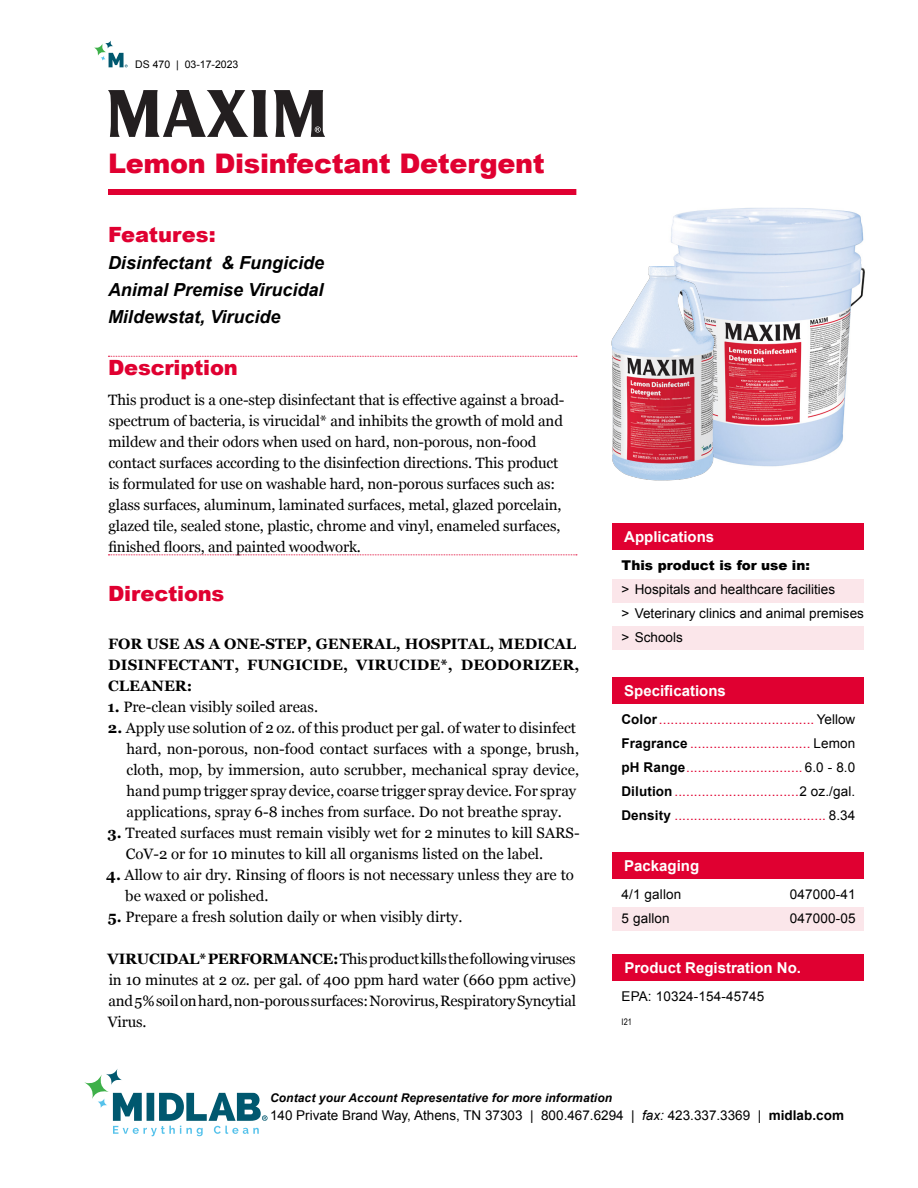
<style>
.page{position:relative;width:918px;height:1188px;background:#fff}
.page>*{position:absolute;margin:0;border:0;box-sizing:border-box;transform-origin:0 0}
.t1{font:900 27px "Arial";letter-spacing:-.01em;color:#e00031}
.t2{font:900 21px "Arial";letter-spacing:-.01em;color:#e00031}
.t3{font:italic 700 18px "Arial";color:#000}
.t4{font:15px/21px "Georgia";color:#000}
.t5{font:700 15px/21px "Georgia";letter-spacing:.005em;color:#000}
.t6{font:700 15px "Arial";color:#fff}
.t7{font:13.5px "Arial";letter-spacing:.01em;color:#e00031}
.t8{font:13.5px "Arial";color:#000}
.t9{font:900 13.5px "Arial";color:#000}
.t10{font:italic 700 12px "Arial";letter-spacing:.01em;color:#000}
.t11{font:10.5px "Arial";color:#000}
.t12{font:9px "Arial Narrow";color:#000}
.s1{font-weight:700}
.s2{font-weight:700;color:#000}
.s3{color:#000}
.s4{font-style:italic}
</style>
<div class="page">
<svg style="left:113px;top:1093px;width:155px;height:43px"></svg>
<svg style="left:84px;top:1074px;width:25px;height:25px"></svg>
<svg style="left:106px;top:1068px;width:16px;height:17px"></svg>
<svg style="left:97px;top:1098px;width:11px;height:10px"></svg>
<svg style="left:94px;top:43px;width:12px;height:13px"></svg>
<svg style="left:105px;top:40px;width:8px;height:9px"></svg>
<svg style="left:100px;top:53px;width:28px;height:14px"></svg>
<div style="left:612px;top:579px;width:252px;height:24px;background:#fbe6ea"></div>
<div style="left:612px;top:626px;width:252px;height:24px;background:#fbe6ea"></div>
<div style="left:612px;top:524px;width:252px;height:26px;background:#e00031"></div>
<div style="left:612px;top:852px;width:252px;height:27px;background:#e00031"></div>
<div style="left:612px;top:677px;width:252px;height:27px;background:#e00031"></div>
<svg style="left:108px;top:90px;width:160px;height:47px"></svg>
<svg style="left:274px;top:90px;width:51px;height:47px"></svg>
<div style="left:612px;top:907px;width:252px;height:24px;background:#fbe6ea"></div>
<div style="left:612px;top:954px;width:252px;height:27px;background:#e00031"></div>
<div style="left:108px;top:189px;width:468px;height:6px;background:#e00031"></div>
<svg style="left:108px;top:356px;width:459px;height:1px"></svg>
<svg style="left:108px;top:554px;width:469px;height:1px"></svg>
<img style="left:671px;top:208px;width:194px;height:259px">
<img style="left:567px;top:266px;width:204px;height:214px">
<p class="t11" style="left:135px;top:57px;width:105px">DS 470 | 03-17-2023</p>
<p class="t1" style="left:108px;top:143px;width:438px">Lemon Disinfectant Detergent</p>
<p class="t2" style="left:108px;top:220px;width:109px">Features:</p>
<p class="t3" style="left:108px;top:251px;width:218px">Disinfectant &amp; Fungicide</p>
<p class="t3" style="left:108px;top:278px;width:217px">Animal Premise Virucidal</p>
<p class="t3" style="left:108px;top:305px;width:174px">Mildewstat, Virucide</p>
<p class="t2" style="left:108px;top:352px;width:131px">Description</p>
<p class="t4" style="left:108px;top:389px;width:458px">This product is a one-step disinfectant that is effective against a broad&shy;spectrum of bacteria, is virucidal* and inhibits the growth of mold and mildew and their odors when used on hard, non-porous, non-food contact surfaces according to the disinfection directions. This product is formulated for use on washable hard, non-porous surfaces such as: glass surfaces, aluminum, laminated surfaces, metal, glazed porcelain, glazed tile, sealed stone, plastic, chrome and vinyl, enameled surfaces, finished floors, and painted woodwork.</p>
<p class="t2" style="left:108px;top:579px;width:118px">Directions</p>
<p class="t5" style="left:108px;top:634px;width:473px">FOR USE AS A ONE-STEP, GENERAL, HOSPITAL, MEDICAL<br>DISINFECTANT, FUNGICIDE, VIRUCIDE*, DEODORIZER,<br>CLEANER:</p>
<p class="t4" style="left:107px;top:697px;width:212px"><span class="s1">1.</span> Pre-clean visibly soiled areas.</p>
<p class="t4" style="left:126px;top:718px;width:454px;text-indent:-18px"><span class="s1">2.</span> Apply use solution of 2 oz. of this product per gal. of water to disinfect hard, non-porous, non-food contact surfaces with a sponge, brush, cloth, mop, by immersion, auto scrubber, mechanical spray device, hand pump trigger spray device, coarse trigger spray device. For spray applications, spray 6-8 inches from surface. Do not breathe spray.</p>
<p class="t4" style="left:126px;top:823px;width:455px;text-indent:-18px"><span class="s1">3.</span> Treated surfaces must remain visibly wet for 2 minutes to kill SARS-<br>CoV-2 or for 10 minutes to kill all organisms listed on the label.</p>
<p class="t4" style="left:125px;top:865px;width:450px;text-indent:-19px"><span class="s1">4.</span> Allow to air dry. Rinsing of floors is not necessary unless they are to be waxed or polished.</p>
<p class="t4" style="left:108px;top:907px;width:356px"><span class="s1">5.</span> Prepare a fresh solution daily or when visibly dirty.</p>
<p class="t4" style="left:108px;top:949px;width:470px;text-align:justify"><span class="s1">VIRUCIDAL* PERFORMANCE:</span> This product kills the following viruses in 10 minutes at 2 oz. per gal. of 400 ppm hard water (660 ppm active) and 5% soil on hard, non-porous surfaces: Norovirus, Respiratory Syncytial Virus.</p>
<p class="t6" style="left:624px;top:527px;width:92px">Applications</p>
<p class="t9" style="left:621px;top:556px;width:190px">This product is for use in:</p>
<p class="t8" style="left:621px;top:581px;width:215px">&gt; Hospitals and healthcare facilities</p>
<p class="t8" style="left:621px;top:605px;width:244px">&gt; Veterinary clinics and animal premises</p>
<p class="t8" style="left:621px;top:629px;width:63px">&gt; Schools</p>
<p class="t6" style="left:624px;top:681px;width:103px">Specifications</p>
<p class="t7" style="left:621px;top:711px;width:235px"><span class="s2">Color</span>........................................ <span class="s3">Yellow</span></p>
<p class="t7" style="left:621px;top:735px;width:235px"><span class="s2">Fragrance</span> ............................... <span class="s3">Lemon</span></p>
<p class="t7" style="left:621px;top:759px;width:236px"><span class="s2">pH Range</span>.............................. <span class="s3">6.0 - 8.0</span></p>
<p class="t7" style="left:621px;top:783px;width:235px"><span class="s2">Dilution</span>................................<span class="s3">2 oz./gal.</span></p>
<p class="t7" style="left:621px;top:807px;width:235px"><span class="s2">Density</span> ....................................... <span class="s3">8.34</span></p>
<p class="t6" style="left:624px;top:856px;width:77px">Packaging</p>
<p class="t8" style="left:622px;top:886px;width:61px">4/1 gallon</p>
<p class="t8" style="left:790px;top:886px;width:67px">047000-41</p>
<p class="t8" style="left:622px;top:910px;width:50px">5 gallon</p>
<p class="t8" style="left:790px;top:910px;width:67px">047000-05</p>
<p class="t6" style="left:624px;top:958px;width:178px">Product Registration No.</p>
<p class="t8" style="left:622px;top:988px;width:144px">EPA: 10324-154-45745</p>
<p class="t12" style="left:622px;top:1015px;width:12px">I21</p>
<p class="t10" style="left:270px;top:1090px;width:344px">Contact your Account Representative for more information</p>
<p class="t8" style="left:270px;top:1106px;width:576px">140 Private Brand Way, Athens, TN 37303 | 800.467.6294 | <span class="s4">fax:</span> 423.337.3369 | <span class="s1">midlab.com</span></p>
</div>
